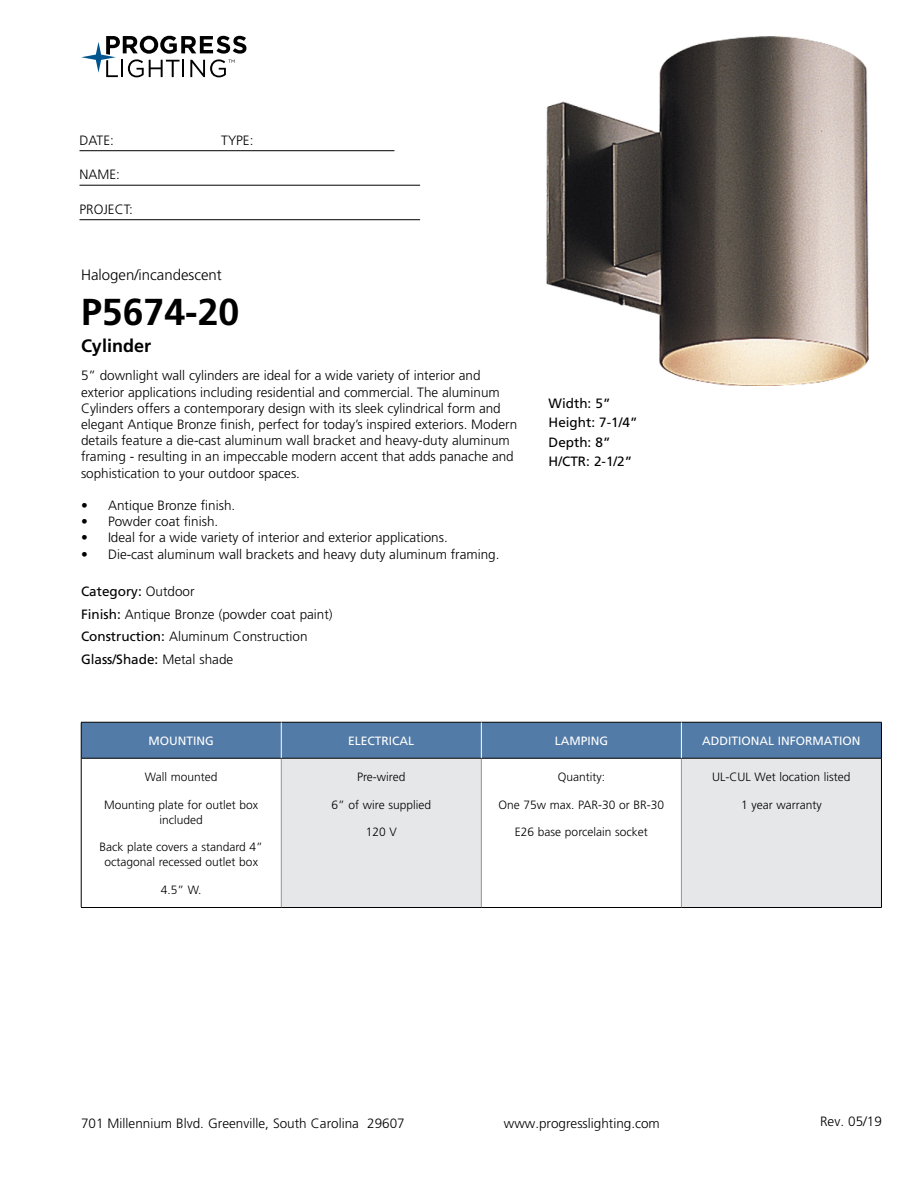
<style>
.page{position:relative;width:918px;height:1188px;background:#fff}
.page>*{position:absolute;margin:0;border:0;box-sizing:border-box;transform-origin:0 0}
.t1{font:700 37.5px "Frutiger LT Std";color:#000}
.t2{font:700 18px "Frutiger LT Std";color:#000}
.t3{font:300 15px "Frutiger LT Std";color:#000}
.t4{font:300 13.5px/16.2px "Frutiger LT Std";color:#000}
.t5{font:13.5px/19.5px "Frutiger LT Std";color:#000}
.t6{font:300 12px/15px "Frutiger LT Std";color:#000;text-align:center}
.t7{font:12px "Frutiger LT Std";color:#fff}
.s1{font-weight:400}
</style>
<div class="page">
<svg style="left:81px;top:36px;width:165px;height:41px"></svg>
<hr style="left:80px;top:150px;width:314px;height:1px;background:#000">
<hr style="left:80px;top:185px;width:340px;height:1px;background:#000">
<hr style="left:80px;top:219px;width:340px;height:1px;background:#000">
<div style="left:82px;top:723px;width:799px;height:35px;background:#527ba8"></div>
<div style="left:281px;top:758px;width:200px;height:150px;background:#e6e7e8"></div>
<div style="left:681px;top:758px;width:200px;height:150px;background:#e6e7e8"></div>
<hr style="left:281px;top:759px;width:1px;height:148px;background:#939598">
<hr style="left:481px;top:759px;width:1px;height:148px;background:#939598">
<hr style="left:681px;top:759px;width:1px;height:148px;background:#939598">
<hr style="left:81px;top:758px;width:200px;height:1px;background:#000">
<hr style="left:281px;top:758px;width:200px;height:1px;background:#000">
<hr style="left:481px;top:758px;width:200px;height:1px;background:#000">
<hr style="left:681px;top:758px;width:200px;height:1px;background:#000">
<hr style="left:81px;top:907px;width:200px;height:1px;background:#000">
<hr style="left:281px;top:907px;width:200px;height:1px;background:#000">
<hr style="left:481px;top:907px;width:200px;height:1px;background:#000">
<hr style="left:681px;top:907px;width:201px;height:1px;background:#000">
<hr style="left:81px;top:722px;width:200px;height:1px;background:#000">
<hr style="left:81px;top:722px;width:1px;height:36px;background:#000">
<hr style="left:281px;top:722px;width:200px;height:1px;background:#000">
<hr style="left:481px;top:722px;width:200px;height:1px;background:#000">
<hr style="left:681px;top:722px;width:201px;height:1px;background:#000">
<hr style="left:881px;top:722px;width:1px;height:36px;background:#000">
<hr style="left:81px;top:758px;width:1px;height:149px;background:#000">
<hr style="left:881px;top:758px;width:1px;height:149px;background:#000">
<hr style="left:281px;top:722px;width:1px;height:36px;background:#fff">
<hr style="left:681px;top:722px;width:1px;height:36px;background:#fff">
<hr style="left:481px;top:722px;width:1px;height:36px;background:#fff">
<img style="left:546px;top:36px;width:323px;height:349px">
<p class="t4" style="left:80px;top:132px;width:36px">DATE:</p>
<p class="t4" style="left:221px;top:132px;width:34px">TYPE:</p>
<p class="t4" style="left:80px;top:167px;width:42px">NAME:</p>
<p class="t4" style="left:80px;top:201px;width:55px">PROJECT:</p>
<p class="t3" style="left:81px;top:266px;width:142px">Halogen/incandescent</p>
<h1 class="t1" style="left:81px;top:290px;width:160px">P5674-20</h1>
<h2 class="t2" style="left:81px;top:335px;width:72px">Cylinder</h2>
<p class="t4" style="left:81px;top:368px;width:438px">5” downlight wall cylinders are ideal for a wide variety of interior and exterior applications including residential and commercial. The aluminum Cylinders offers a contemporary design with its sleek cylindrical form and elegant Antique Bronze finish, perfect for today’s inspired exteriors. Modern details feature a die-cast aluminum wall bracket and heavy-duty aluminum framing - resulting in an impeccable modern accent that adds panache and sophistication to your outdoor spaces.</p>
<p class="t4" style="left:81px;top:497px;width:156px">• Antique Bronze finish.</p>
<p class="t4" style="left:81px;top:514px;width:139px">• Powder coat finish.</p>
<p class="t4" style="left:81px;top:530px;width:368px">• Ideal for a wide variety of interior and exterior applications.</p>
<p class="t4" style="left:81px;top:546px;width:420px">• Die-cast aluminum wall brackets and heavy duty aluminum framing.</p>
<p class="t4" style="left:81px;top:580px;width:253px;line-height:22.5px"><span class="s1">Category:</span> Outdoor<br><span class="s1">Finish:</span> Antique Bronze (powder coat paint)<br><span class="s1">Construction:</span> Aluminum Construction<br><span class="s1">Glass/Shade:</span> Metal shade</p>
<p class="t5" style="left:549px;top:393px;width:90px">Width: 5”<br>Height: 7-1/4”<br>Depth: 8”<br>H/CTR: 2-1/2”</p>
<p class="t7" style="left:149px;top:734px;width:67px">MOUNTING</p>
<p class="t7" style="left:348px;top:734px;width:68px">ELECTRICAL</p>
<p class="t7" style="left:555px;top:734px;width:55px">LAMPING</p>
<p class="t7" style="left:702px;top:734px;width:160px">ADDITIONAL INFORMATION</p>
<p class="t6" style="left:145px;top:769px;width:74px">Wall mounted</p>
<p class="t6" style="left:104px;top:797px;width:156px">Mounting plate for outlet box included</p>
<p class="t6" style="left:100px;top:840px;width:165px">Back plate covers a standard 4” octagonal recessed outlet box</p>
<p class="t6" style="left:161px;top:883px;width:42px">4.5” W.</p>
<p class="t6" style="left:357px;top:769px;width:50px">Pre-wired</p>
<p class="t6" style="left:332px;top:797px;width:101px">6” of wire supplied</p>
<p class="t6" style="left:366px;top:825px;width:33px">120 V</p>
<p class="t6" style="left:712px;top:769px;width:140px">UL-CUL Wet location listed</p>
<p class="t6" style="left:741px;top:797px;width:82px">1 year warranty</p>
<p class="t6" style="left:558px;top:769px;width:49px">Quantity:</p>
<p class="t6" style="left:499px;top:797px;width:167px">One 75w max. PAR-30 or BR-30</p>
<p class="t6" style="left:515px;top:825px;width:134px">E26 base porcelain socket</p>
<p class="t4" style="left:81px;top:1115px;width:325px">701 Millennium Blvd. Greenville, South Carolina 29607</p>
<p class="t4" style="left:504px;top:1115px;width:158px">www.progresslighting.com</p>
<p class="t4" style="left:820px;top:1114px;width:63px">Rev. 05/19</p>
</div>
